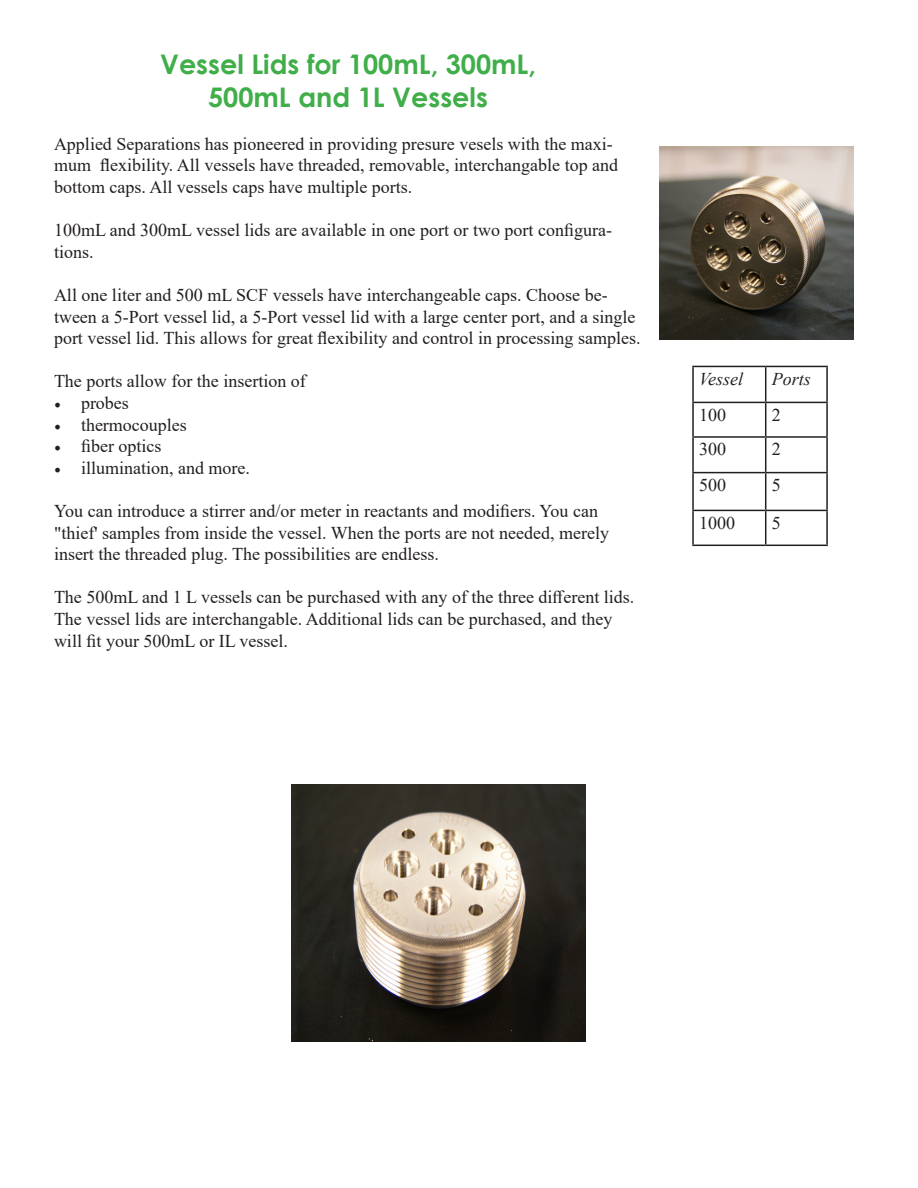
<style>
.page{position:relative;width:918px;height:1188px;background:#fff}
.page>*{position:absolute;margin:0;border:0;box-sizing:border-box;transform-origin:0 0}
.t1{font:700 27px "Century Gothic";color:#40ae49}
.t2{font:18px/21.6px "Times New Roman";color:#231f20}
.t3{font:italic 18px "Times New Roman";color:#231f20}
.s1{font-family:"Minion Pro"}
</style>
<div class="page">
<img style="left:660px;top:147px;width:193px;height:193px">
<img style="left:292px;top:784px;width:294px;height:257px">
<hr style="left:692px;top:366px;width:74px;height:1px;background:#231f20">
<hr style="left:692px;top:367px;width:2px;height:35px;background:#231f20">
<hr style="left:766px;top:366px;width:62px;height:1px;background:#231f20">
<hr style="left:765px;top:367px;width:1px;height:35px;background:#231f20">
<hr style="left:826px;top:367px;width:2px;height:35px;background:#231f20">
<hr style="left:692px;top:402px;width:74px;height:1px;background:#231f20">
<hr style="left:692px;top:403px;width:2px;height:33px;background:#231f20">
<hr style="left:766px;top:402px;width:62px;height:1px;background:#231f20">
<hr style="left:765px;top:403px;width:1px;height:33px;background:#231f20">
<hr style="left:826px;top:403px;width:2px;height:33px;background:#231f20">
<hr style="left:692px;top:436px;width:74px;height:2px;background:#231f20">
<hr style="left:692px;top:438px;width:2px;height:34px;background:#231f20">
<hr style="left:766px;top:436px;width:62px;height:2px;background:#231f20">
<hr style="left:765px;top:438px;width:1px;height:34px;background:#231f20">
<hr style="left:826px;top:438px;width:2px;height:34px;background:#231f20">
<hr style="left:692px;top:472px;width:74px;height:1px;background:#231f20">
<hr style="left:692px;top:473px;width:2px;height:37px;background:#231f20">
<hr style="left:766px;top:472px;width:62px;height:1px;background:#231f20">
<hr style="left:765px;top:473px;width:1px;height:37px;background:#231f20">
<hr style="left:826px;top:473px;width:2px;height:37px;background:#231f20">
<hr style="left:692px;top:510px;width:74px;height:1px;background:#231f20">
<hr style="left:692px;top:511px;width:2px;height:34px;background:#231f20">
<hr style="left:766px;top:510px;width:62px;height:1px;background:#231f20">
<hr style="left:765px;top:511px;width:1px;height:34px;background:#231f20">
<hr style="left:826px;top:511px;width:2px;height:34px;background:#231f20">
<hr style="left:692px;top:545px;width:74px;height:1px;background:#231f20">
<hr style="left:766px;top:545px;width:62px;height:1px;background:#231f20">
<p class="t1" style="left:160px;top:44px;width:377px">Vessel Lids for 100mL, 300mL,</p>
<p class="t1" style="left:208px;top:76px;width:281px">500mL and 1L Vessels</p>
<p class="t2" style="left:54px;top:132px;width:566px">Applied Separations has pioneered in providing presure vesels with the maxi&shy;mum flexibility. All vessels have threaded, removable, interchangable top and bottom caps. All vessels caps have multiple ports.</p>
<p class="t2" style="left:54px;top:219px;width:560px">100mL and 300mL vessel lids are available in one port or two port configura&shy;tions.</p>
<p class="t2" style="left:54px;top:284px;width:588px">All one liter and 500 mL SCF vessels have interchangeable caps. Choose be&shy;tween a 5-Port vessel lid, a 5-Port vessel lid with a large center port, and a single port vessel lid. This allows for great flexibility and control in processing samples.</p>
<p class="t2" style="left:54px;top:370px;width:253px">The ports allow for the insertion of</p>
<p class="t2" style="left:54px;top:392px;width:76px"><span class="s1">•</span> probes</p>
<p class="t2" style="left:54px;top:413px;width:134px"><span class="s1">•</span> thermocouples</p>
<p class="t2" style="left:54px;top:435px;width:109px"><span class="s1">•</span> fiber optics</p>
<p class="t2" style="left:54px;top:456px;width:198px"><span class="s1">•</span> illumination, and more.</p>
<p class="t2" style="left:54px;top:500px;width:557px">You can introduce a stirrer and/or meter in reactants and modifiers. You can "thief' samples from inside the vessel. When the ports are not needed, merely insert the threaded plug. The possibilities are endless.</p>
<p class="t2" style="left:54px;top:586px;width:582px">The 500mL and 1 L vessels can be purchased with any of the three different lids.<br>The vessel lids are interchangable. Additional lids can be purchased, and they will fit your 500mL or IL vessel.</p>
<p class="t3" style="left:699px;top:367px;width:45px">Vessel</p>
<p class="t3" style="left:772px;top:367px;width:41px">Ports</p>
<p class="t2" style="left:699px;top:403px;width:28px">100</p>
<p class="t2" style="left:772px;top:403px;width:10px">2</p>
<p class="t2" style="left:699px;top:438px;width:28px">300</p>
<p class="t2" style="left:772px;top:438px;width:10px">2</p>
<p class="t2" style="left:699px;top:474px;width:28px">500</p>
<p class="t2" style="left:772px;top:474px;width:10px">5</p>
<p class="t2" style="left:699px;top:511px;width:37px">1000</p>
<p class="t2" style="left:772px;top:511px;width:10px">5</p>
</div>
